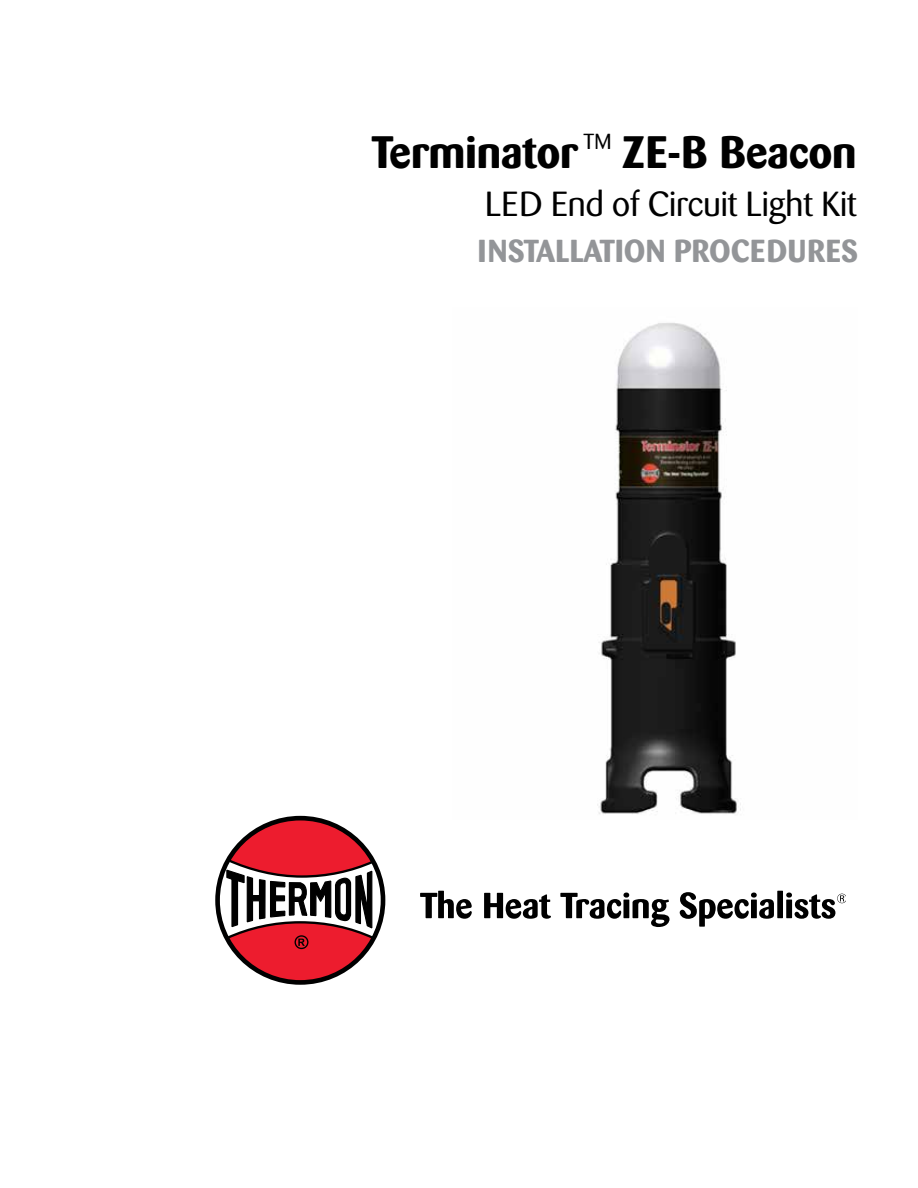
<style>
.page{position:relative;width:918px;height:1188px;background:#fff}
.page>*{position:absolute;margin:0;border:0;box-sizing:border-box;transform-origin:0 0}
.t1{font:700 45px "Barmeno";color:#000}
.t2{font:34.5px "Barmeno";color:#000}
.t3{font:700 31.5px "Barmeno";letter-spacing:.02em;color:#939598}
</style>
<div class="page">
<div style="left:217px;top:819px;width:166px;height:164px;background:#ed1c2e;border-radius:50%"></div>
<svg style="left:216px;top:857px;width:170px;height:128px"></svg>
<div style="left:215px;top:816px;width:170px;height:169px;border:5px solid #000;border-radius:50%"></div>
<svg style="left:420px;top:891px;width:52px;height:28px"></svg>
<svg style="left:484px;top:893px;width:67px;height:26px"></svg>
<svg style="left:560px;top:893px;width:110px;height:34px"></svg>
<svg style="left:680px;top:892px;width:94px;height:35px"></svg>
<div style="left:777px;top:891px;width:6px;height:27px;background:#000"></div>
<svg style="left:786px;top:893px;width:59px;height:26px"></svg>
<img style="left:597px;top:323px;width:144px;height:491px">
<h1 class="t1" style="left:372px;top:125px;width:486px">Terminator <sup>TM</sup> ZE-B Beacon</h1>
<p class="t2" style="left:485px;top:184px;width:373px">LED End of Circuit Light Kit</p>
<p class="t3" style="left:478px;top:232px;width:382px">INSTALLATION PROCEDURES</p>
</div>
